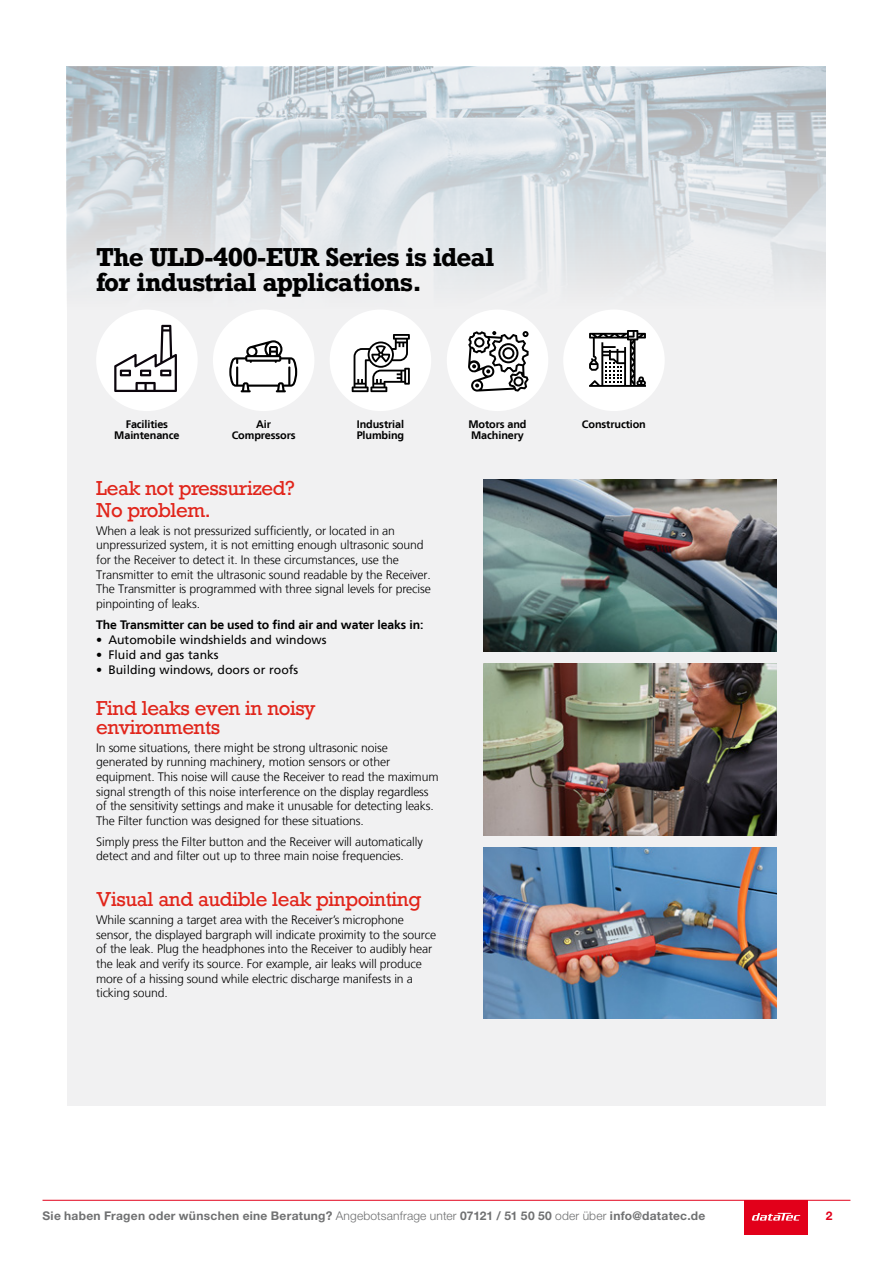
<style>
.page{position:relative;width:893px;height:1263px;background:#fff}
.page>*{position:absolute;margin:0;border:0;box-sizing:border-box;transform-origin:0 0}
.t1{font:700 24.45px/24.5px "Rockwell";letter-spacing:-.025em;color:#000}
.t2{font:19.05px/22.2px "Rockwell";letter-spacing:-.025em;color:#e1251b}
.t3{font:300 12.15px/14.7px "Frutiger LT";letter-spacing:-.01em;color:#000}
.t4{font:12.15px "Frutiger LT";color:#000}
.t5{font:700 12.15px "Frutiger LT";letter-spacing:-.01em;color:#000}
.t6{font:700 12px "Helvetica Neue LT Pro";letter-spacing:.025em;color:#707172}
.t7{font:700 12px "Helvetica Neue LT Pro";color:#e2001a}
.t8{font:700 10.8px/10.8px "Frutiger LT";letter-spacing:-.01em;color:#000;text-align:center}
.s1{font-weight:300}
</style>
<div class="page">
<div style="left:744px;top:1200px;width:64px;height:34px;background:#e2001a"></div>
<svg style="left:752px;top:1213px;width:48px;height:7px"></svg>
<hr style="left:43px;top:1200px;width:807px;height:1px;background:#e2001a">
<div style="left:67px;top:67px;width:759px;height:1039px;background:#f1f1f2"></div>
<img style="left:67px;top:67px;width:759px;height:315px">
<div style="left:96px;top:310px;width:102px;height:101px;background:#fff;border-radius:50%"></div>
<div style="left:213px;top:310px;width:101px;height:101px;background:#fff;border-radius:50%"></div>
<div style="left:330px;top:310px;width:101px;height:101px;background:#fff;border-radius:50%"></div>
<div style="left:447px;top:310px;width:101px;height:101px;background:#fff;border-radius:50%"></div>
<div style="left:563px;top:310px;width:102px;height:101px;background:#fff;border-radius:50%"></div>
<svg style="left:468px;top:331px;width:61px;height:61px"></svg>
<svg style="left:114px;top:325px;width:63px;height:67px"></svg>
<svg style="left:589px;top:330px;width:57px;height:57px"></svg>
<svg style="left:352px;top:334px;width:58px;height:58px"></svg>
<svg style="left:229px;top:340px;width:68px;height:52px"></svg>
<img style="left:483px;top:480px;width:293px;height:171px">
<img style="left:483px;top:664px;width:293px;height:171px">
<img style="left:483px;top:847px;width:293px;height:172px">
<h1 class="t1" style="left:96px;top:245px;width:400px">The ULD-400-EUR Series is ideal for industrial applications.</h1>
<p class="t8" style="left:114px;top:418px;width:67px">Facilities<br>Maintenance</p>
<p class="t8" style="left:232px;top:418px;width:65px">Air<br>Compressors</p>
<p class="t8" style="left:357px;top:418px;width:49px;text-align:left">Industrial<br>Plumbing</p>
<p class="t8" style="left:468px;top:418px;width:60px;text-align:left">Motors and<br>Machinery</p>
<p class="t8" style="left:582px;top:418px;width:65px">Construction</p>
<h2 class="t2" style="left:96px;top:477px;width:200px">Leak not pressurized?<br>No problem.</h2>
<p class="t3" style="left:96px;top:523px;width:336px">When a leak is not pressurized sufficiently, or located in an unpressurized system, it is not emitting enough ultrasonic sound for the Receiver to detect it. In these circumstances, use the Transmitter to emit the ultrasonic sound readable by the Receiver.<br>The Transmitter is programmed with three signal levels for precise pinpointing of leaks.</p>
<p class="t5" style="left:96px;top:617px;width:329px">The Transmitter can be used to find air and water leaks in:</p>
<p class="t4" style="left:96px;top:632px;width:232px">• Automobile windshields and windows</p>
<p class="t4" style="left:96px;top:647px;width:124px">• Fluid and gas tanks</p>
<p class="t4" style="left:96px;top:662px;width:204px">• Building windows, doors or roofs</p>
<h2 class="t2" style="left:96px;top:699px;width:221px;line-height:19px">Find leaks even in noisy environments</h2>
<p class="t3" style="left:96px;top:740px;width:344px">In some situations, there might be strong ultrasonic noise generated by running machinery, motion sensors or other equipment. This noise will cause the Receiver to read the maximum signal strength of this noise interference on the display regardless of the sensitivity settings and make it unusable for detecting leaks.<br>The Filter function was designed for these situations.</p>
<p class="t3" style="left:96px;top:834px;width:328px">Simply press the Filter button and the Receiver will automatically detect and and filter out up to three main noise frequencies.</p>
<h2 class="t2" style="left:96px;top:888px;width:327px">Visual and audible leak pinpointing</h2>
<p class="t3" style="left:96px;top:913px;width:341px">While scanning a target area with the Receiver’s microphone sensor, the displayed bargraph will indicate proximity to the source of the leak. Plug the headphones into the Receiver to audibly hear the leak and verify its source. For example, air leaks will produce more of a hissing sound while electric discharge manifests in a ticking sound.</p>
<p class="t6" style="left:43px;top:1209px;width:664px">Sie haben Fragen oder wünschen eine Beratung? <span class="s1">Angebotsanfrage unter</span> 07121 / 51 50 50 <span class="s1">oder über</span> info@datatec.de</p>
<p class="t7" style="left:826px;top:1209px;width:8px">2</p>
</div>
